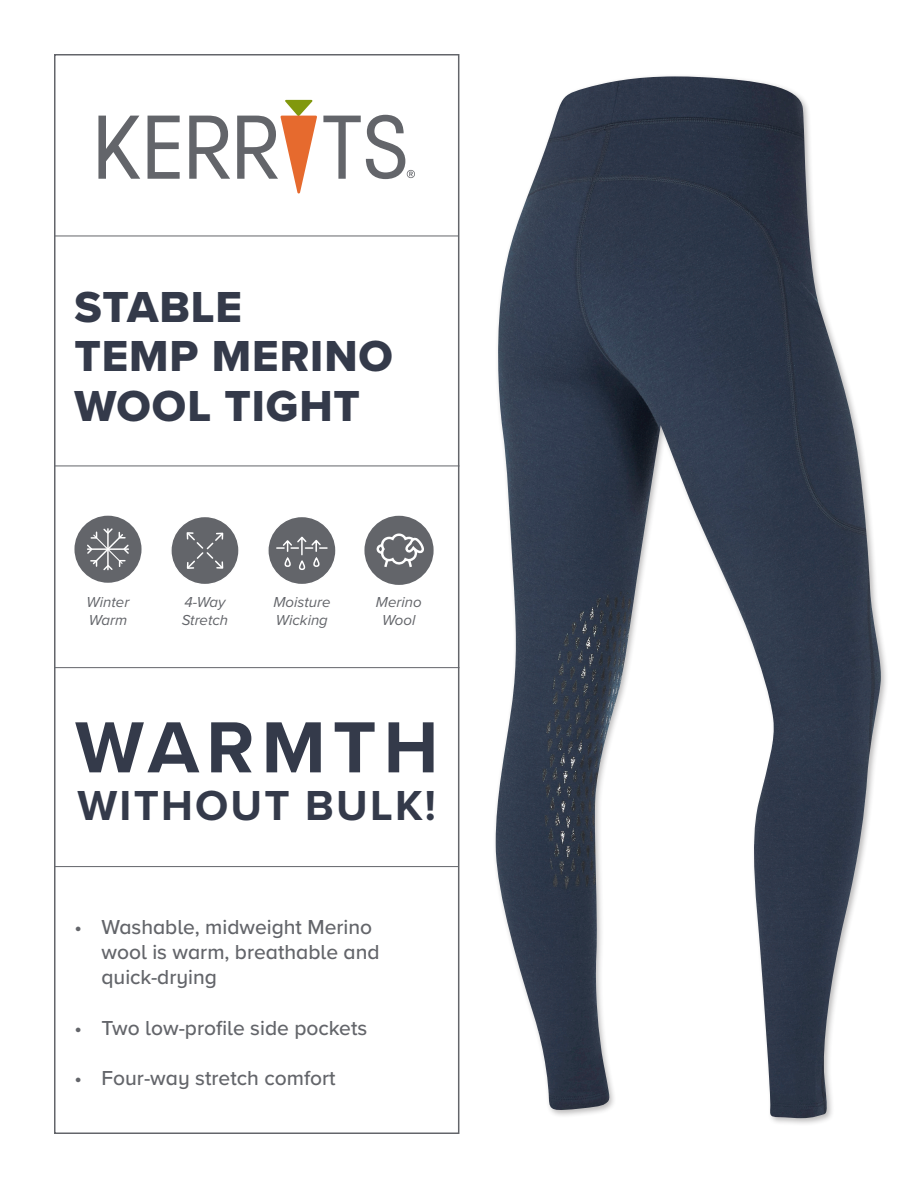
<style>
.page{position:relative;width:918px;height:1188px;background:#fff}
.page>*{position:absolute;margin:0;border:0;box-sizing:border-box;transform-origin:0 0}
.t1{font:700 75px "Proxima Nova";letter-spacing:.095em;color:#343a4a}
.t2{font:45px/49.5px "Proxima Nova Extrabld";letter-spacing:.02em;color:#343a4a}
.t3{font:700 43.5px "Proxima Nova";letter-spacing:.05em;color:#343a4a}
.t4{font:500 21px/25.2px "Proxima Nova";color:#63656a}
.t5{font:italic 15px/18px "Proxima Nova";color:#63656a}
.t6{font:600 11.55px "Proxima Nova";letter-spacing:.01em;color:#231f20}
</style>
<div class="page">
<img style="left:495px;top:76px;width:386px;height:1044px">
<svg style="left:98px;top:116px;width:42px;height:63px"></svg>
<svg style="left:148px;top:116px;width:32px;height:63px"></svg>
<svg style="left:189px;top:116px;width:41px;height:63px"></svg>
<svg style="left:237px;top:100px;width:80px;height:93px"></svg>
<svg style="left:323px;top:115px;width:92px;height:64px"></svg>
<hr style="left:54px;top:236px;width:405px;height:1px;background:#63656a">
<div style="left:54px;top:54px;width:405px;height:1080px;border:2px solid #63656a"></div>
<hr style="left:55px;top:466px;width:404px;height:1px;background:#63656a">
<hr style="left:54px;top:866px;width:405px;height:1px;background:#63656a">
<hr style="left:55px;top:667px;width:404px;height:1px;background:#63656a">
<div style="left:268px;top:516px;width:68px;height:69px;background:#63656a;border-radius:50%"></div>
<div style="left:267px;top:516px;width:70px;height:69px;border:2px solid #fff;border-radius:50%"></div>
<svg style="left:275px;top:536px;width:54px;height:35px"></svg>
<div style="left:74px;top:516px;width:68px;height:67px;background:#63656a;border-radius:50%"></div>
<svg style="left:87px;top:528px;width:42px;height:43px"></svg>
<svg style="left:171px;top:517px;width:68px;height:67px"></svg>
<div style="left:364px;top:516px;width:70px;height:69px;background:#63656a;border-radius:50%"></div>
<svg style="left:377px;top:533px;width:47px;height:34px"></svg>
<p class="t2" style="left:74px;top:281px;width:320px">STABLE<br>TEMP MERINO<br>WOOL TIGHT</p>
<p class="t5" style="left:87px;top:593px;width:44px">Winter<br>Warm</p>
<p class="t5" style="left:182px;top:593px;width:48px">4-Way<br>Stretch</p>
<p class="t6" style="left:363px;top:590px;width:73px">BENEFITS OF</p>
<p class="t5" style="left:273px;top:593px;width:59px">Moisture<br>Wicking</p>
<p class="t5" style="left:376px;top:593px;width:47px">Merino</p>
<p class="t5" style="left:382px;top:611px;width:35px">Wool</p>
<p class="t1" style="left:75px;top:691px;width:365px">WARMTH</p>
<p class="t3" style="left:78px;top:773px;width:360px">WITHOUT BULK!</p>
<p class="t4" style="left:101px;top:913px;width:280px;text-indent:-27px">• Washable, midweight Merino wool is warm, breathable and quick-drying</p>
<p class="t4" style="left:74px;top:1014px;width:294px">• Two low-profile side pockets</p>
<p class="t4" style="left:74px;top:1065px;width:263px">• Four-way stretch comfort</p>
</div>
